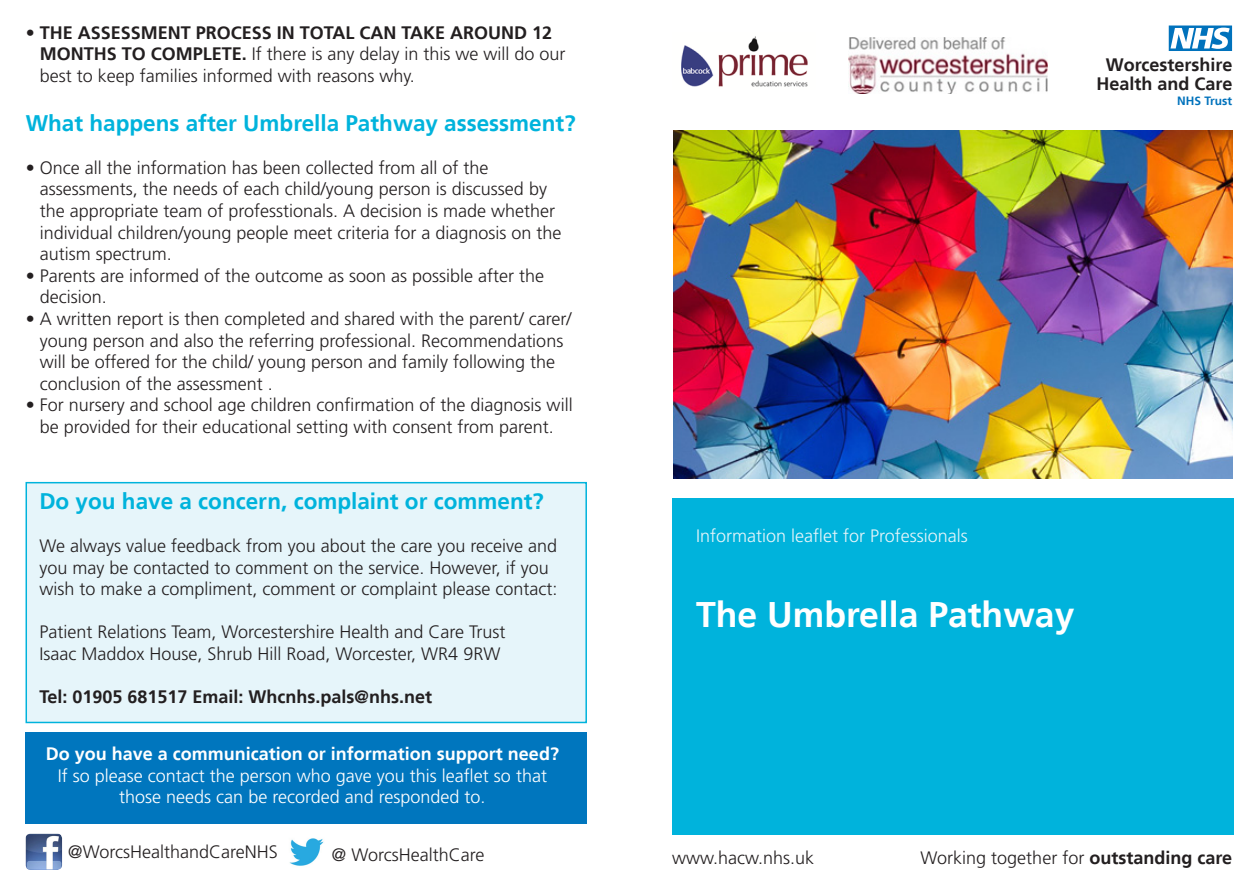
<style>
.page{position:relative;width:1259px;height:893px;background:#fff}
.page>*{position:absolute;margin:0;border:0;box-sizing:border-box;transform-origin:0 0}
.t1{font:700 35.55px "Frutiger";color:#fff}
.headings_15pt_bold{font:700 22.5px "Frutiger";color:#00b3dc}
.Body_copy{font:300 18px/21.6px "Frutiger LT Std";color:#231f20}
.Body_copy-2{font:300 18px/21.6px "Frutiger LT Std";color:#fff;text-align:center}
.Body_copy-3{font:700 18px/18.3px "Frutiger";color:#231f20;text-align:center}
.Body_copy-4{font:700 18px "Frutiger";color:#fff}
.t2{font:300 18px "Frutiger LT Std";color:#e6f5fa}
.t3{font:700 12px "Frutiger";color:#0072bc}
.s1{font-family:"Frutiger";font-weight:700}
</style>
<div class="page">
<img style="left:673px;top:131px;width:559px;height:347px">
<div style="left:672px;top:498px;width:561px;height:337px;background:#00b3dc"></div>
<svg style="left:1168px;top:26px;width:64px;height:25px"></svg>
<img style="left:681px;top:36px;width:127px;height:51px">
<img style="left:848px;top:38px;width:199px;height:55px">
<div style="left:26px;top:733px;width:561px;height:91px;background:#0076be"></div>
<div style="left:26px;top:482px;width:561px;height:241px;background:#e6f5fa;border:2px solid #00b3dc"></div>
<img style="left:26px;top:833px;width:36px;height:37px">
<img style="left:289px;top:838px;width:35px;height:28px">
<p class="Body_copy" style="left:40px;top:22px;width:527px;text-indent:-14px">• <span class="s1">THE ASSESSMENT PROCESS IN TOTAL CAN TAKE AROUND 12<br>MONTHS TO COMPLETE.</span> If there is any delay in this we will do our best to keep families informed with reasons why.</p>
<p class="headings_15pt_bold" style="left:26px;top:110px;width:551px">What happens after Umbrella Pathway assessment?</p>
<p class="Body_copy" style="left:40px;top:157px;width:523px;text-indent:-14px">• Once all the information has been collected from all of the assessments, the needs of each child/young person is discussed by the appropriate team of professtionals. A decision is made whether individual children/young people meet criteria for a diagnosis on the autism spectrum.</p>
<p class="Body_copy" style="left:40px;top:265px;width:506px;text-indent:-14px">• Parents are informed of the outcome as soon as possible after the decision.</p>
<p class="Body_copy" style="left:40px;top:308px;width:533px;text-indent:-14px">• A written report is then completed and shared with the parent/ carer/ young person and also the referring professional. Recommendations will be offered for the child/ young person and family following the conclusion of the assessment .</p>
<p class="Body_copy" style="left:26px;top:395px;width:548px;text-align:center">• For nursery and school age children confirmation of the diagnosis will be provided for their educational setting with consent from parent.</p>
<p class="headings_15pt_bold" style="left:39px;top:488px;width:506px">Do you have a concern, complaint or comment?</p>
<p class="Body_copy" style="left:39px;top:535px;width:520px">We always value feedback from you about the care you receive and you may be contacted to comment on the service. However, if you wish to make a compliment, comment or complaint please contact:</p>
<p class="Body_copy" style="left:39px;top:622px;width:468px">Patient Relations Team, Worcestershire Health and Care Trust</p>
<p class="Body_copy" style="left:39px;top:643px;width:462px">Isaac Maddox House, Shrub Hill Road, Worcester, WR4 9RW</p>
<p class="Body_copy-3" style="left:39px;top:688px;width:394px">Tel: 01905 681517 Email: Whcnhs.pals@nhs.net</p>
<p class="Body_copy-4" style="left:46px;top:743px;width:515px">Do you have a communication or information support need?</p>
<p class="Body_copy-2" style="left:58px;top:765px;width:491px">If so please contact the person who gave you this leaflet so that those needs can be recorded and responded to.</p>
<p class="Body_copy" style="left:68px;top:841px;width:211px">@WorcsHealthandCareNHS</p>
<p class="Body_copy" style="left:332px;top:844px;width:154px">@ WorcsHealthCare</p>
<p class="Body_copy-3" style="left:1096px;top:56px;width:137px">Worcestershire<br>Health and Care</p>
<p class="t3" style="left:1177px;top:93px;width:56px">NHS Trust</p>
<p class="t2" style="left:696px;top:526px;width:273px">Information leaflet for Professionals</p>
<p class="t1" style="left:696px;top:594px;width:380px">The Umbrella Pathway</p>
<p class="Body_copy" style="left:672px;top:847px;width:144px">www.hacw.nhs.uk</p>
<p class="Body_copy" style="left:920px;top:847px;width:313px">Working together for <span class="s1">outstanding care</span></p>
</div>
